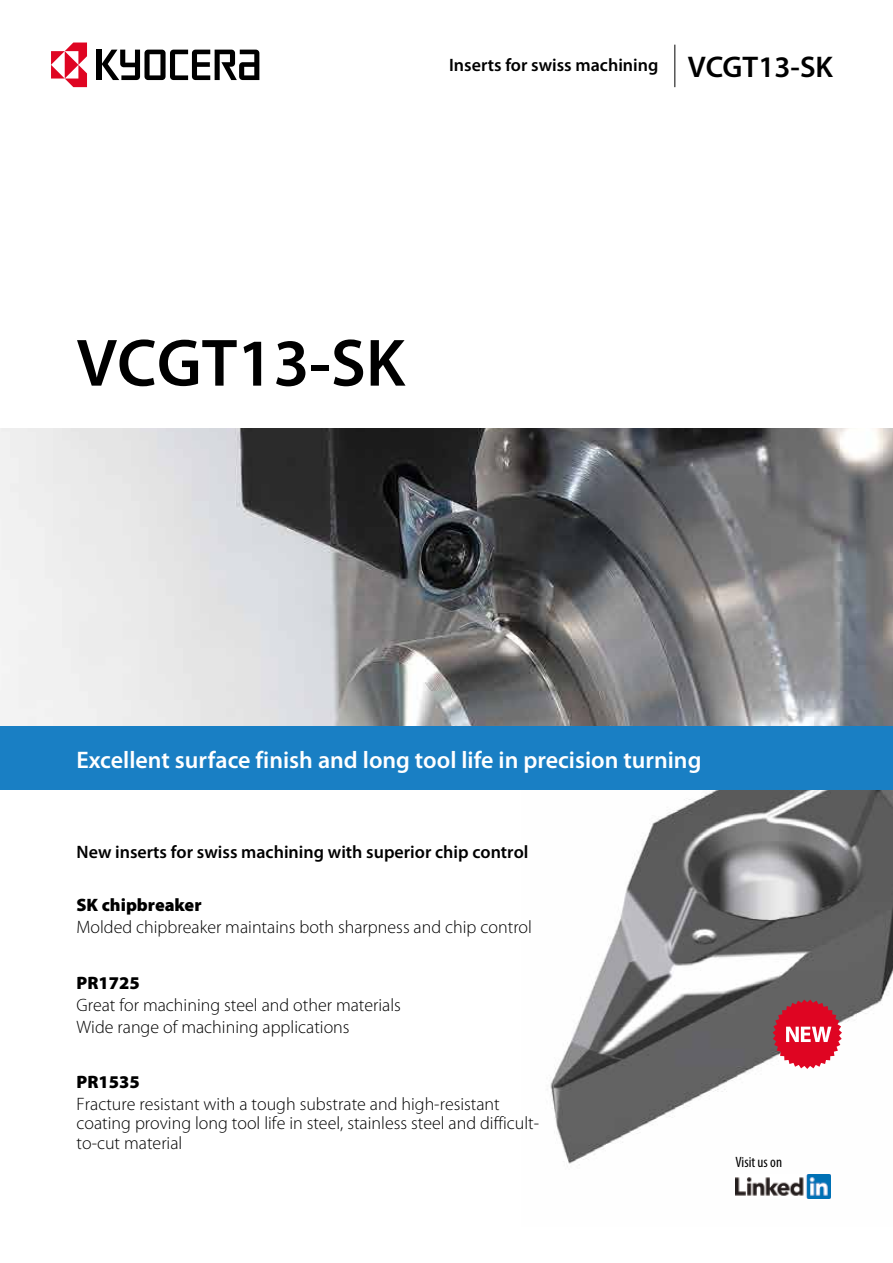
<style>
.page{position:relative;width:893px;height:1263px;background:#fff}
.page>*{position:absolute;margin:0;border:0;box-sizing:border-box;transform-origin:0 0}
.t1{font:600 67.5px "Myriad Pro";color:#000}
.t2{font:600 30px "Myriad Pro";color:#000}
.t3{font:600 24px "Myriad Pro";color:#fff}
.t4{font:300 18px/19.5px "Myriad Pro";color:#000}
.t5{font:600 18px "Myriad Pro";color:#000}
.t6{font:900 18px "Myriad Pro";color:#000}
.t7{font:condensed 15px "Myriad Pro";color:#000}
</style>
<div class="page">
<img style="left:522px;top:789px;width:371px;height:410px">
<img style="left:0;top:428px;width:893px;height:298px">
<div style="left:0;top:726px;width:893px;height:63px;background:#197fc4"></div>
<hr style="left:675px;top:45px;width:1px;height:42px;background:#000">
<div style="left:96px;top:50px;width:5px;height:30px;background:#000"></div>
<svg style="left:102px;top:50px;width:157px;height:30px"></svg>
<svg style="left:51px;top:43px;width:36px;height:44px"></svg>
<img style="left:736px;top:1174px;width:94px;height:24px">
<svg style="left:765px;top:991px;width:84px;height:91px"></svg>
<p class="t5" style="left:449px;top:55px;width:211px">Inserts for swiss machining</p>
<h2 class="t2" style="left:688px;top:50px;width:147px">VCGT13-SK</h2>
<h1 class="t1" style="left:77px;top:326px;width:330px">VCGT13-SK</h1>
<h3 class="t3" style="left:77px;top:746px;width:626px">Excellent surface finish and long tool life in precision turning</h3>
<p class="t5" style="left:77px;top:842px;width:453px">New inserts for swiss machining with superior chip control</p>
<p class="t6" style="left:77px;top:893px;width:127px">SK chipbreaker</p>
<p class="t4" style="left:77px;top:918px;width:457px">Molded chipbreaker maintains both sharpness and chip control</p>
<p class="t6" style="left:77px;top:971px;width:65px">PR1725</p>
<p class="t4" style="left:77px;top:994px;width:326px;line-height:22px">Great for machining steel and other materials<br>Wide range of machining applications</p>
<p class="t6" style="left:77px;top:1070px;width:65px">PR1535</p>
<p class="t4" style="left:77px;top:1094px;width:464px">Fracture resistant with a tough substrate and high-resistant coating proving long tool life in steel, stainless steel and difficult&shy;to-cut material</p>
<p class="t7" style="left:736px;top:1154px;width:48px">Visit us on</p>
</div>
